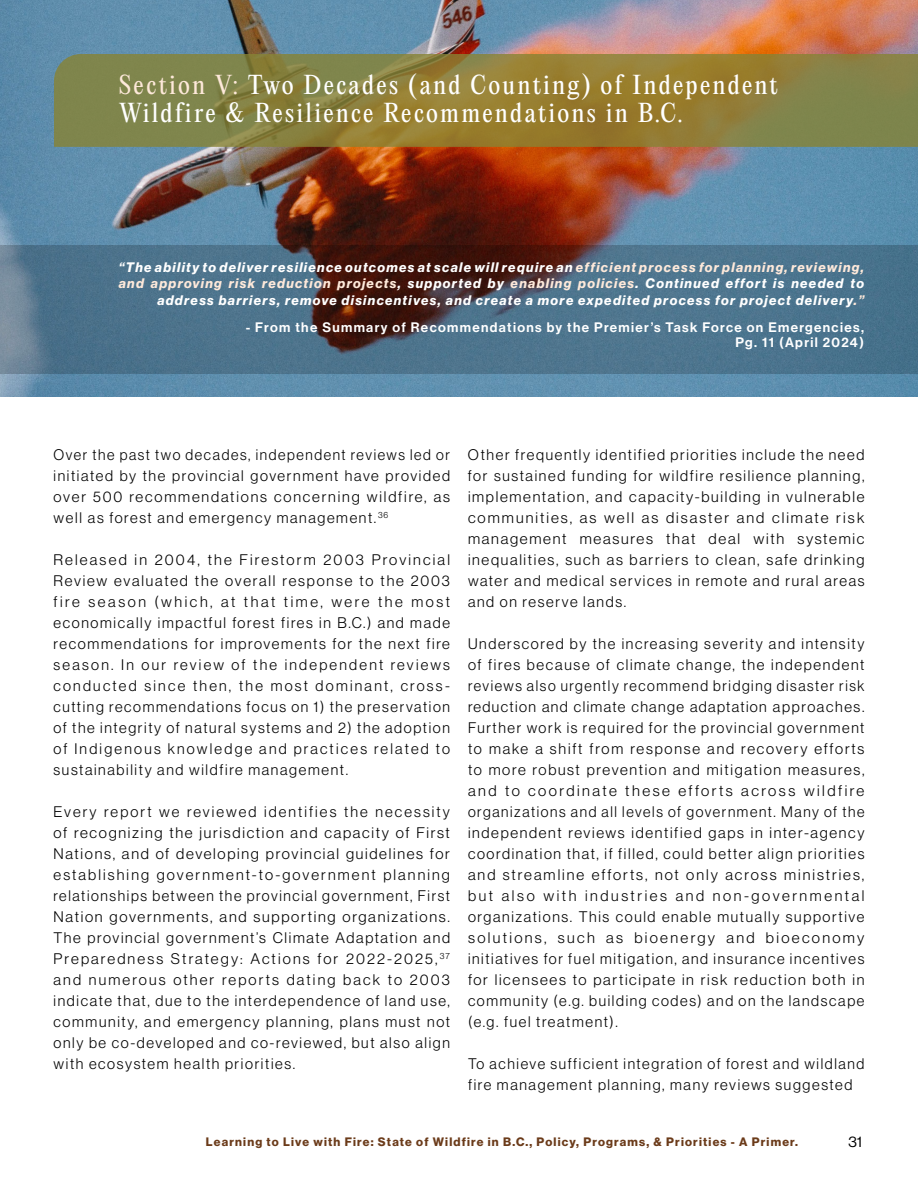
<style>
.page{position:relative;width:918px;height:1188px;background:#fff}
.page>*{position:absolute;margin:0;border:0;box-sizing:border-box;transform-origin:0 0}
.t1{font:24px/28.5px "PP Editorial New";letter-spacing:.09em;color:#fff}
.t2{font:15px/21px "N Haas Grotesk DS Pro 45 Lt";letter-spacing:.11em;color:#000;text-align:justify}
.t3{font:15px "N Haas Grotesk DS Pro 55 Rg";color:#000}
.t4{font:13.5px/16.5px "N Haas Grotesk DS Pro 76 Bd It";letter-spacing:.1em;color:#fff;text-align:right}
.t5{font:13.5px/15px "N Haas Grotesk DS Pro 65 Md";letter-spacing:.1em;color:#fff;text-align:right}
.t6{font:12px "N Haas Grotesk DS Pro 75 Bd";letter-spacing:.1em;color:#6b3b1a}
.s1{color:#fee9da}
</style>
<div class="page">
<img style="left:0;top:0;width:918px;height:397px">
<svg style="left:54px;top:54px;width:864px;height:93px;background:#8b803e"></svg>
<svg style="left:0;top:246px;width:918px;height:128px;background:#4b6579"></svg>
<h1 class="t1" style="left:119px;top:70px;width:661px"><span class="s1">Section V:</span> Two Decades (and Counting) of Independent<br>Wildfire &amp; Resilience Recommendations in B.C.</h1>
<p class="t4" style="left:119px;top:259px;width:747px">“The ability to deliver resilience outcomes at scale will require an <span class="s1">efficient process for planning, reviewing, and approving risk reduction projects</span>, supported by <span class="s1">enabling policies</span>. Continued effort is needed to address barriers, remove disincentives, and create a more expedited process for project delivery<span class="s1">.”</span></p>
<p class="t5" style="left:246px;top:320px;width:620px">- From the Summary of Recommendations by the Premier’s Task Force on Emergencies,<br>Pg. 11 (April 2024)</p>
<p class="t2" style="left:54px;top:444px;width:398px">Over the past two decades, independent reviews led or initiated by the provincial government have provided over 500 recommendations concerning wildfire, as well as forest and emergency management.<sup>36</sup></p>
<p class="t2" style="left:54px;top:549px;width:398px">Released in 2004, the Firestorm 2003 Provincial Review evaluated the overall response to the 2003 fire season (which, at that time, were the most economically impactful forest fires in B.C.) and made recommendations for improvements for the next fire season. In our review of the independent reviews conducted since then, the most dominant, cross&shy;cutting recommendations focus on 1) the preservation of the integrity of natural systems and 2) the adoption of Indigenous knowledge and practices related to sustainability and wildfire management.</p>
<p class="t2" style="left:54px;top:801px;width:398px">Every report we reviewed identifies the necessity of recognizing the jurisdiction and capacity of First Nations, and of developing provincial guidelines for establishing government-to-government planning relationships between the provincial government, First Nation governments, and supporting organizations.<br>The provincial government’s Climate Adaptation and Preparedness Strategy: Actions for 2022-2025,<sup>37 </sup>and numerous other reports dating back to 2003 indicate that, due to the interdependence of land use, community, and emergency planning, plans must not only be co-developed and co-reviewed, but also align with ecosystem health priorities.</p>
<p class="t2" style="left:468px;top:444px;width:398px">Other frequently identified priorities include the need for sustained funding for wildfire resilience planning, implementation, and capacity-building in vulnerable communities, as well as disaster and climate risk management measures that deal with systemic inequalities, such as barriers to clean, safe drinking water and medical services in remote and rural areas and on reserve lands.</p>
<p class="t2" style="left:468px;top:633px;width:398px">Underscored by the increasing severity and intensity of fires because of climate change, the independent reviews also urgently recommend bridging disaster risk reduction and climate change adaptation approaches.<br>Further work is required for the provincial government to make a shift from response and recovery efforts to more robust prevention and mitigation measures, and to coordinate these efforts across wildfire organizations and all levels of government. Many of the independent reviews identified gaps in inter-agency coordination that, if filled, could better align priorities and streamline efforts, not only across ministries, but also with industries and non-governmental organizations. This could enable mutually supportive solutions, such as bioenergy and bioeconomy initiatives for fuel mitigation, and insurance incentives for licensees to participate in risk reduction both in community (e.g. building codes) and on the landscape (e.g. fuel treatment).</p>
<p class="t2" style="left:468px;top:1053px;width:398px">To achieve sufficient integration of forest and wildland fire management planning, many reviews suggested</p>
<p class="t6" style="left:206px;top:1135px;width:594px">Learning to Live with Fire: State of Wildfire in B.C., Policy, Programs, &amp; Priorities - A Primer.</p>
<p class="t3" style="left:848px;top:1133px;width:15px">31</p>
</div>
